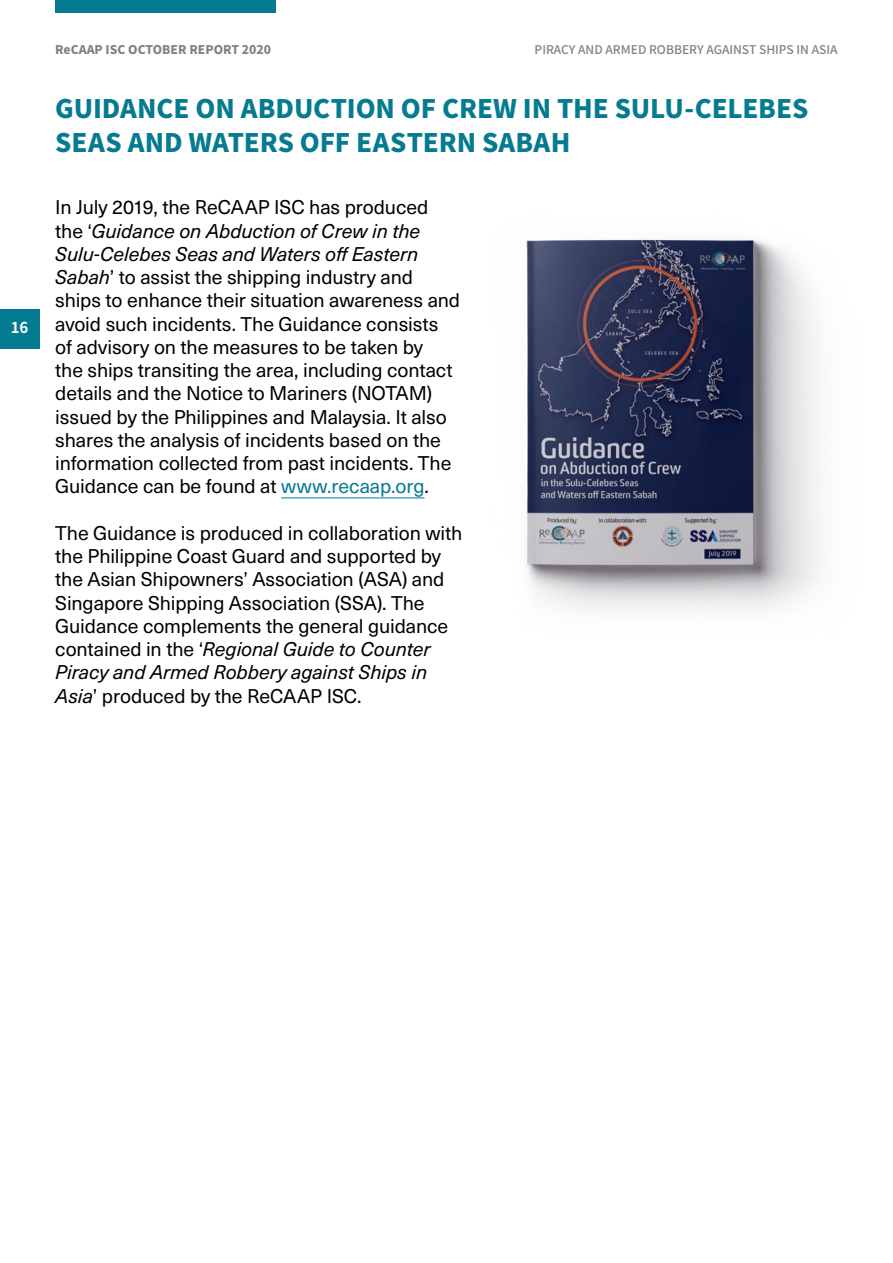
<style>
.page{position:relative;width:893px;height:1263px;background:#fff}
.page>*{position:absolute;margin:0;border:0;box-sizing:border-box;transform-origin:0 0}
.t1{font:900 25.5px/34.5px "Noto Sans SC";letter-spacing:-.005em;color:#057b92}
.t2{font:19.5px/23.2px "Neue Haas Unica";letter-spacing:-.005em;color:#000}
.t3{font:700 15px "Noto Sans SC";color:#fff}
.t4{font:500 12px "Noto Sans SC";color:#808285}
.t5{font:900 12px "Noto Sans SC";color:#808285}
.s1{font-style:italic}
.s2{color:#057b92}
</style>
<div class="page">
<div style="left:0;top:309px;width:39px;height:40px;background:#057b92"></div>
<div style="left:55px;top:0;width:221px;height:13px;background:#057b92"></div>
<hr style="left:281px;top:497px;width:144px;height:1px;background:#057b92">
<img style="left:526px;top:239px;width:294px;height:371px">
<p class="t3" style="left:11px;top:319px;width:19px">16</p>
<p class="t5" style="left:55px;top:43px;width:217px">ReCAAP ISC OCTOBER REPORT 2020</p>
<p class="t4" style="left:535px;top:43px;width:305px">PIRACY AND ARMED ROBBERY AGAINST SHIPS IN ASIA</p>
<h1 class="t1" style="left:55px;top:92px;width:755px">GUIDANCE ON ABDUCTION OF CREW IN THE SULU-CELEBES<br>SEAS AND WATERS OFF EASTERN SABAH</h1>
<p class="t2" style="left:55px;top:195px;width:406px">In July 2019, the ReCAAP ISC has produced the ‘<span class="s1">Guidance on Abduction of Crew in the Sulu-Celebes Seas and Waters off Eastern Sabah</span>’ to assist the shipping industry and ships to enhance their situation awareness and avoid such incidents. The Guidance consists<br>of advisory on the measures to be taken by<br>the ships transiting the area, including contact details and the Notice to Mariners (NOTAM) issued by the Philippines and Malaysia. It also shares the analysis of incidents based on the information collected from past incidents. The Guidance can be found at <span class="s2">www.recaap.org</span>.</p>
<p class="t2" style="left:55px;top:520px;width:409px">The Guidance is produced in collaboration with the Philippine Coast Guard and supported by the Asian Shipowners’ Association (ASA) and Singapore Shipping Association (SSA). The Guidance complements the general guidance contained in the ‘<span class="s1">Regional Guide to Counter Piracy and Armed Robbery against Ships in Asia</span>’ produced by the ReCAAP ISC.</p>
</div>
